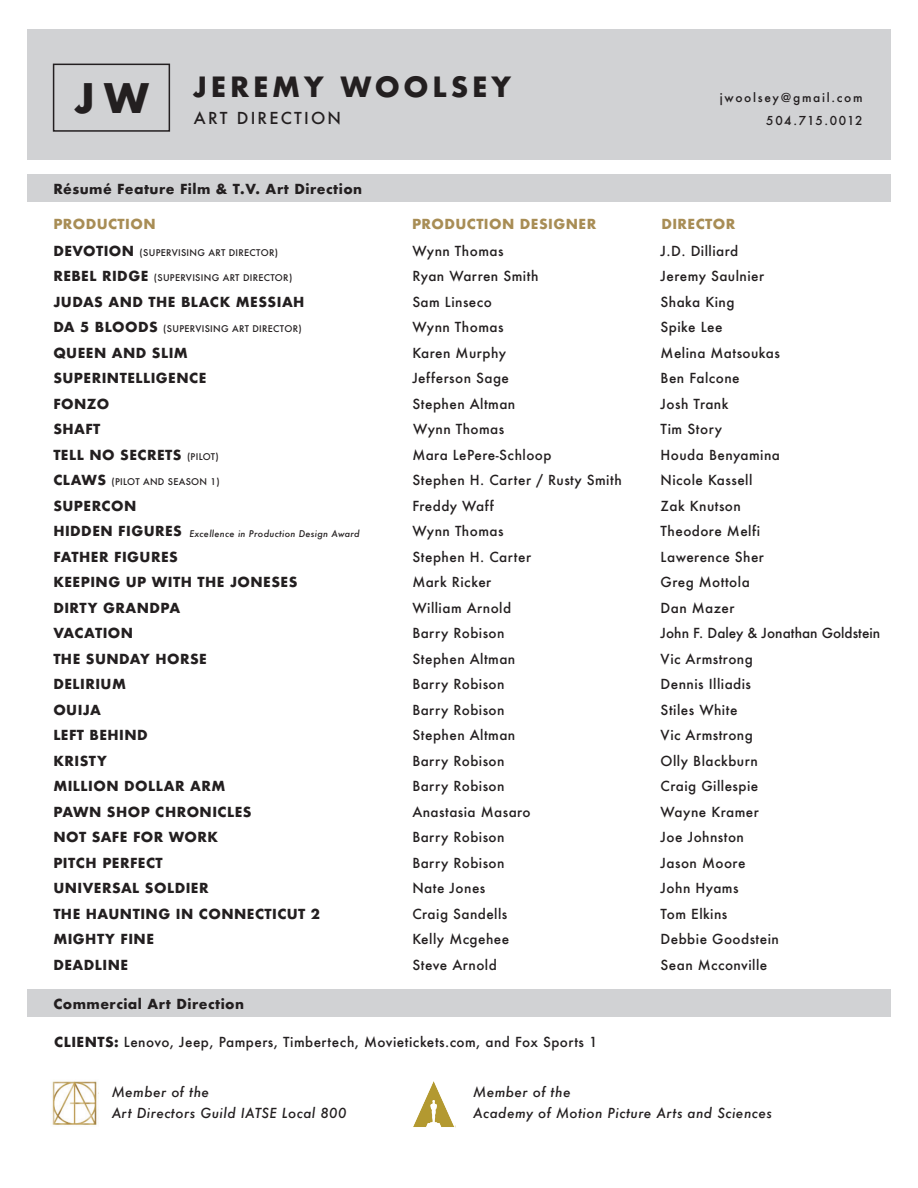
<style>
.page{position:relative;width:918px;height:1188px;background:#fff}
.page>*{position:absolute;margin:0;border:0;box-sizing:border-box;transform-origin:0 0}
.t1{font:700 39.6px "Futura";color:#231f20}
.t2{font:700 27.15px "Futura";letter-spacing:.135em;color:#231f20}
.t3{font:500 16.05px "Futura";letter-spacing:.135em;color:#231f20}
.t4{font:500 13.5px "Futura";letter-spacing:.035em;color:#231f20}
.t5{font:700 13.5px "Futura";letter-spacing:.035em;color:#231f20}
.t6{font:italic 500 13.5px/21px "Futura";letter-spacing:.035em;color:#231f20}
.t7{font:700 13.5px "Futura";letter-spacing:.035em;color:#a88d55}
.t8{font:500 13.5px "Futura";color:#231f20}
.t9{font:500 12px/22.5px "Futura";letter-spacing:.14em;color:#231f20;text-align:right}
.t10{font:500 9px "Futura";letter-spacing:.035em;color:#231f20}
.t11{font:italic 500 9px "Futura";letter-spacing:.035em;color:#231f20}
.s1{font-weight:700;font-size:13.5px}
.s2{font-weight:500;font-size:9px}
.s3{font-weight:700}
</style>
<div class="page">
<div style="left:27px;top:989px;width:864px;height:28px;background:#d1d2d4"></div>
<div style="left:27px;top:174px;width:864px;height:28px;background:#d1d2d4"></div>
<div style="left:27px;top:30px;width:864px;height:130px;background:#d1d2d4"></div>
<div style="left:53px;top:64px;width:117px;height:68px;border:2px solid #231f20"></div>
<img style="left:52px;top:1081px;width:45px;height:44px">
<img style="left:413px;top:1081px;width:42px;height:46px">
<h2 class="t2" style="left:193px;top:68px;width:320px">JEREMY WOOLSEY</h2>
<p class="t3" style="left:194px;top:107px;width:149px">ART DIRECTION</p>
<h1 class="t1" style="left:74px;top:69px;width:77px">JW</h1>
<p class="t9" style="left:720px;top:86px;width:144px">jwoolsey@gmail.com<br>504.715.0012</p>
<p class="t5" style="left:53px;top:179px;width:310px">Résumé Feature Film &amp; T.V. Art Direction</p>
<p class="t7" style="left:53px;top:214px;width:104px">PRODUCTION</p>
<p class="t7" style="left:412px;top:214px;width:186px">PRODUCTION DESIGNER</p>
<p class="t7" style="left:661px;top:214px;width:75px">DIRECTOR</p>
<p class="t10" style="left:53px;top:246px;width:226px"><span class="s1">DEVOTION</span> (SUPERVISING ART DIRECTOR)</p>
<p class="t4" style="left:412px;top:242px;width:93px">Wynn Thomas</p>
<p class="t4" style="left:661px;top:242px;width:79px">J.D. Dilliard</p>
<p class="t10" style="left:53px;top:272px;width:240px"><span class="s1">REBEL RIDGE</span> (SUPERVISING ART DIRECTOR)</p>
<p class="t4" style="left:412px;top:267px;width:128px">Ryan Warren Smith</p>
<p class="t4" style="left:661px;top:267px;width:105px">Jeremy Saulnier</p>
<p class="t5" style="left:53px;top:292px;width:253px">JUDAS AND THE BLACK MESSIAH</p>
<p class="t4" style="left:412px;top:293px;width:81px">Sam Linseco</p>
<p class="t4" style="left:661px;top:293px;width:75px">Shaka King</p>
<p class="t10" style="left:53px;top:323px;width:250px"><span class="s1">DA 5 BLOODS</span> (SUPERVISING ART DIRECTOR)</p>
<p class="t4" style="left:412px;top:318px;width:93px">Wynn Thomas</p>
<p class="t4" style="left:661px;top:318px;width:63px">Spike Lee</p>
<p class="t5" style="left:53px;top:343px;width:136px">QUEEN AND SLIM</p>
<p class="t4" style="left:412px;top:344px;width:95px">Karen Murphy</p>
<p class="t4" style="left:661px;top:344px;width:121px">Melina Matsoukas</p>
<p class="t5" style="left:53px;top:369px;width:155px">SUPERINTELLIGENCE</p>
<p class="t4" style="left:412px;top:369px;width:98px">Jefferson Sage</p>
<p class="t4" style="left:661px;top:369px;width:81px">Ben Falcone</p>
<p class="t5" style="left:53px;top:394px;width:58px">FONZO</p>
<p class="t4" style="left:412px;top:395px;width:104px">Stephen Altman</p>
<p class="t4" style="left:661px;top:395px;width:69px">Josh Trank</p>
<p class="t5" style="left:53px;top:420px;width:49px">SHAFT</p>
<p class="t4" style="left:413px;top:420px;width:93px">Wynn Thomas</p>
<p class="t4" style="left:661px;top:420px;width:63px">Tim Story</p>
<p class="t5" style="left:53px;top:445px;width:167px">TELL NO SECRETS <span class="s2">(PILOT)</span></p>
<p class="t4" style="left:412px;top:446px;width:141px">Mara LePere-Schloop</p>
<p class="t4" style="left:661px;top:446px;width:121px">Houda Benyamina</p>
<p class="t10" style="left:53px;top:476px;width:168px"><span class="s1">CLAWS</span> (PILOT AND SEASON 1)</p>
<p class="t4" style="left:412px;top:471px;width:211px">Stephen H. Carter / Rusty Smith</p>
<p class="t4" style="left:661px;top:471px;width:93px">Nicole Kassell</p>
<p class="t5" style="left:53px;top:496px;width:85px">SUPERCON</p>
<p class="t4" style="left:412px;top:497px;width:83px">Freddy Waff</p>
<p class="t4" style="left:661px;top:497px;width:82px">Zak Knutson</p>
<p class="t5" style="left:53px;top:522px;width:130px">HIDDEN FIGURES</p>
<p class="t4" style="left:412px;top:522px;width:93px">Wynn Thomas</p>
<p class="t4" style="left:661px;top:522px;width:101px">Theodore Melfi</p>
<p class="t5" style="left:53px;top:547px;width:126px">FATHER FIGURES</p>
<p class="t4" style="left:412px;top:548px;width:120px">Stephen H. Carter</p>
<p class="t4" style="left:661px;top:548px;width:105px">Lawerence Sher</p>
<p class="t5" style="left:53px;top:573px;width:246px">KEEPING UP WITH THE JONESES</p>
<p class="t4" style="left:412px;top:573px;width:80px">Mark Ricker</p>
<p class="t4" style="left:661px;top:573px;width:91px">Greg Mottola</p>
<p class="t5" style="left:53px;top:598px;width:129px">DIRTY GRANDPA</p>
<p class="t4" style="left:412px;top:599px;width:100px">William Arnold</p>
<p class="t4" style="left:661px;top:599px;width:75px">Dan Mazer</p>
<p class="t5" style="left:53px;top:624px;width:81px">VACATION</p>
<p class="t4" style="left:412px;top:624px;width:94px">Barry Robison</p>
<p class="t8" style="left:661px;top:624px;width:221px">John F. Daley &amp; Jonathan Goldstein</p>
<p class="t5" style="left:53px;top:649px;width:155px">THE SUNDAY HORSE</p>
<p class="t4" style="left:412px;top:650px;width:104px">Stephen Altman</p>
<p class="t4" style="left:661px;top:650px;width:94px">Vic Armstrong</p>
<p class="t5" style="left:53px;top:675px;width:74px">DELIRIUM</p>
<p class="t4" style="left:412px;top:675px;width:94px">Barry Robison</p>
<p class="t4" style="left:661px;top:675px;width:92px">Dennis Illiadis</p>
<p class="t5" style="left:53px;top:700px;width:49px">OUIJA</p>
<p class="t4" style="left:412px;top:701px;width:94px">Barry Robison</p>
<p class="t4" style="left:661px;top:701px;width:78px">Stiles White</p>
<p class="t5" style="left:53px;top:726px;width:96px">LEFT BEHIND</p>
<p class="t4" style="left:412px;top:726px;width:104px">Stephen Altman</p>
<p class="t4" style="left:661px;top:726px;width:94px">Vic Armstrong</p>
<p class="t5" style="left:53px;top:751px;width:55px">KRISTY</p>
<p class="t4" style="left:412px;top:752px;width:94px">Barry Robison</p>
<p class="t4" style="left:661px;top:752px;width:99px">Olly Blackburn</p>
<p class="t5" style="left:53px;top:777px;width:174px">MILLION DOLLAR ARM</p>
<p class="t4" style="left:412px;top:777px;width:94px">Barry Robison</p>
<p class="t4" style="left:661px;top:777px;width:99px">Craig Gillespie</p>
<p class="t5" style="left:53px;top:802px;width:200px">PAWN SHOP CHRONICLES</p>
<p class="t4" style="left:412px;top:803px;width:120px">Anastasia Masaro</p>
<p class="t4" style="left:661px;top:803px;width:100px">Wayne Kramer</p>
<p class="t5" style="left:53px;top:828px;width:166px">NOT SAFE FOR WORK</p>
<p class="t4" style="left:412px;top:828px;width:94px">Barry Robison</p>
<p class="t4" style="left:661px;top:828px;width:85px">Joe Johnston</p>
<p class="t5" style="left:53px;top:853px;width:111px">PITCH PERFECT</p>
<p class="t4" style="left:412px;top:854px;width:94px">Barry Robison</p>
<p class="t4" style="left:661px;top:854px;width:86px">Jason Moore</p>
<p class="t5" style="left:53px;top:879px;width:157px">UNIVERSAL SOLDIER</p>
<p class="t4" style="left:412px;top:879px;width:75px">Nate Jones</p>
<p class="t4" style="left:661px;top:879px;width:79px">John Hyams</p>
<p class="t5" style="left:53px;top:904px;width:268px">THE HAUNTING IN CONNECTICUT 2</p>
<p class="t4" style="left:412px;top:905px;width:97px">Craig Sandells</p>
<p class="t4" style="left:661px;top:905px;width:68px">Tom Elkins</p>
<p class="t5" style="left:53px;top:930px;width:102px">MIGHTY FINE</p>
<p class="t4" style="left:412px;top:930px;width:98px">Kelly Mcgehee</p>
<p class="t4" style="left:661px;top:930px;width:120px">Debbie Goodstein</p>
<p class="t5" style="left:53px;top:955px;width:76px">DEADLINE</p>
<p class="t4" style="left:412px;top:956px;width:86px">Steve Arnold</p>
<p class="t4" style="left:661px;top:956px;width:108px">Sean Mcconville</p>
<p class="t11" style="left:189px;top:527px;width:172px">Excellence in Production Design Award</p>
<p class="t5" style="left:53px;top:994px;width:192px">Commercial Art Direction</p>
<p class="t4" style="left:54px;top:1032px;width:545px"><span class="s3">CLIENTS:</span> Lenovo, Jeep, Pampers, Timbertech, Movietickets.com, and Fox Sports 1</p>
<p class="t6" style="left:112px;top:1081px;width:236px">Member of the<br>Art Directors Guild IATSE Local 800</p>
<p class="t6" style="left:473px;top:1081px;width:300px">Member of the<br>Academy of Motion Picture Arts and Sciences</p>
</div>
